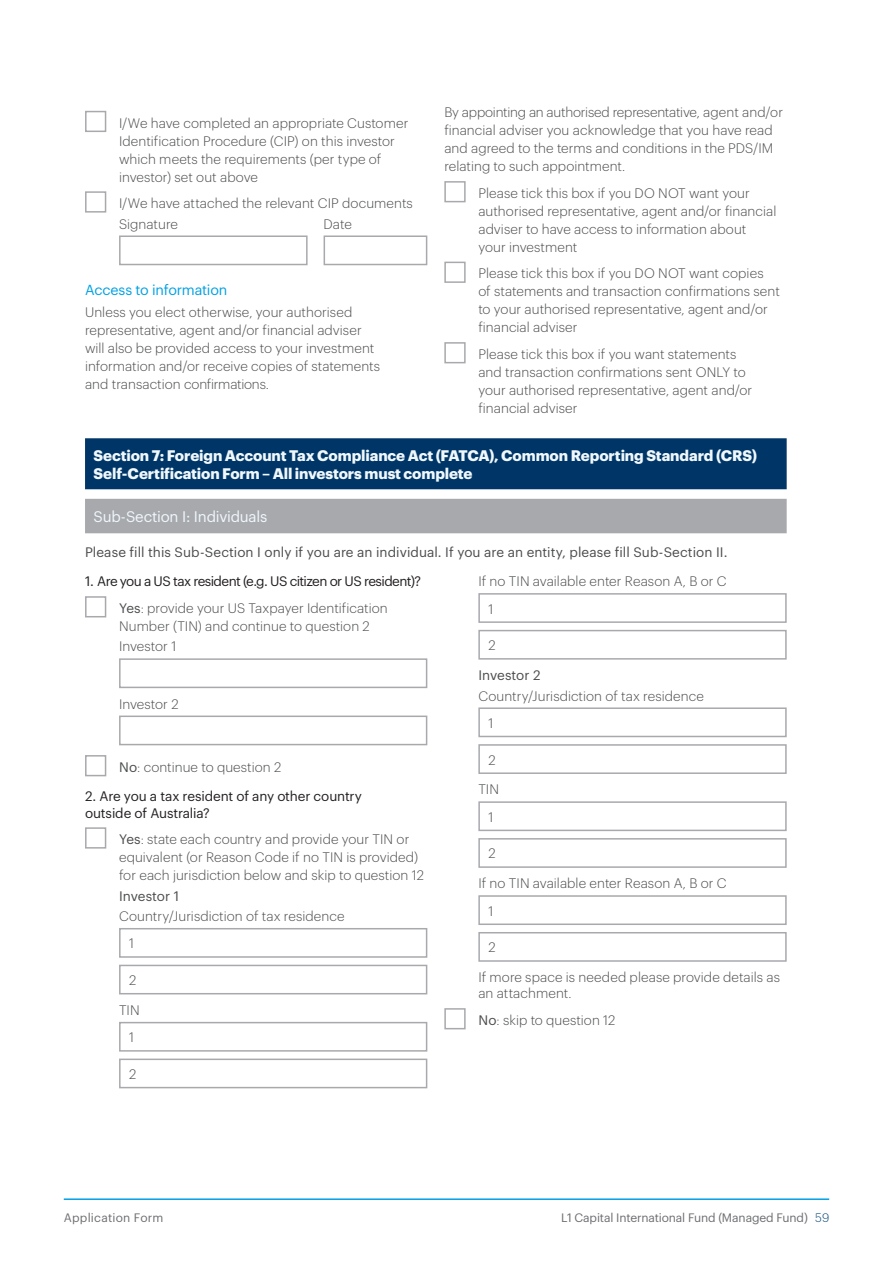
<style>
.page{position:relative;width:893px;height:1263px;background:#fff}
.page>*{position:absolute;margin:0;border:0;box-sizing:border-box;transform-origin:0 0}
.form_Head_A__double{font:700 15px/18px "Graphik";letter-spacing:-.005em;color:#f0f8fd}
.form_Head_B__1st{font:15px "Graphik";letter-spacing:-.015em;color:#f0f8fd}
.b_Head_B{font:14.25px "Graphik";letter-spacing:-.015em;color:#00a1e3}
.form_tick_box{font:300 13.5px/18px "Graphik";letter-spacing:.005em;color:#4b4c4d}
.form_Text{font:300 13.5px/18px "Graphik";letter-spacing:.005em;color:#4b4c4d}
.form_Boxes__8mm_indent{font:300 13.5px/16.2px "Graphik";letter-spacing:.005em;color:#4b4c4d}
.form_Text__span{font:13.5px "Graphik";letter-spacing:.005em;color:#4b4c4d}
.b_Head_C{font:13.5px/16.5px "Graphik";letter-spacing:-.02em;color:#231f20}
.b_Head_C-2{font:13.5px "Graphik";letter-spacing:-.045em;color:#231f20}
.form_Boxes__8mm_indent-2{font:13.5px "Graphik";letter-spacing:.005em;color:#4b4c4d}
.t1{font:12px "Graphik";letter-spacing:-.005em;color:#6c6d70}
.t2{font:12px "Graphik";letter-spacing:.015em;color:#6c6d70}
.s1{font-weight:400}
.s2{font-weight:300;color:#084978}
</style>
<div class="page">
<div style="left:85px;top:111px;width:21px;height:21px;background:#fff;border:2px solid #a8a9ad"></div>
<div style="left:85px;top:191px;width:21px;height:22px;background:#fff;border:2px solid #a8a9ad"></div>
<div style="left:119px;top:235px;width:189px;height:30px;background:#fff;border:2px solid #a8a9ad"></div>
<div style="left:324px;top:235px;width:103px;height:30px;background:#fff;border:2px solid #a8a9ad"></div>
<div style="left:444px;top:181px;width:22px;height:21px;background:#fff;border:2px solid #a8a9ad"></div>
<div style="left:444px;top:262px;width:22px;height:21px;background:#fff;border:2px solid #a8a9ad"></div>
<div style="left:444px;top:342px;width:22px;height:21px;background:#fff;border:2px solid #a8a9ad"></div>
<div style="left:85px;top:438px;width:702px;height:51px;background:#003667"></div>
<div style="left:85px;top:499px;width:702px;height:34px;background:#a8a9ad"></div>
<div style="left:85px;top:596px;width:21px;height:21px;background:#fff;border:2px solid #a8a9ad"></div>
<div style="left:119px;top:658px;width:308px;height:30px;background:#fff;border:2px solid #a8a9ad"></div>
<div style="left:119px;top:715px;width:308px;height:30px;background:#fff;border:2px solid #a8a9ad"></div>
<div style="left:85px;top:755px;width:21px;height:21px;background:#fff;border:2px solid #a8a9ad"></div>
<div style="left:85px;top:827px;width:21px;height:21px;background:#fff;border:2px solid #a8a9ad"></div>
<div style="left:119px;top:928px;width:308px;height:30px;border:2px solid #a8a9ad"></div>
<div style="left:119px;top:965px;width:308px;height:29px;border:2px solid #a8a9ad"></div>
<div style="left:119px;top:1022px;width:308px;height:29px;border:2px solid #a8a9ad"></div>
<div style="left:119px;top:1058px;width:308px;height:30px;border:2px solid #a8a9ad"></div>
<div style="left:478px;top:593px;width:309px;height:30px;border:2px solid #a8a9ad"></div>
<div style="left:478px;top:630px;width:309px;height:30px;border:2px solid #a8a9ad"></div>
<div style="left:478px;top:707px;width:309px;height:30px;border:2px solid #a8a9ad"></div>
<div style="left:478px;top:744px;width:309px;height:30px;border:2px solid #a8a9ad"></div>
<div style="left:478px;top:801px;width:309px;height:30px;border:2px solid #a8a9ad"></div>
<div style="left:478px;top:838px;width:309px;height:30px;border:2px solid #a8a9ad"></div>
<div style="left:478px;top:895px;width:309px;height:30px;border:2px solid #a8a9ad"></div>
<div style="left:478px;top:932px;width:309px;height:30px;border:2px solid #a8a9ad"></div>
<div style="left:444px;top:1008px;width:22px;height:21px;background:#fff;border:2px solid #a8a9ad"></div>
<hr style="left:64px;top:1198px;width:765px;height:2px;background:#00a1e3">
<p class="form_Text" style="left:444px;top:102px;width:340px">By appointing an authorised representative, agent and/or financial adviser you acknowledge that you have read and agreed to the terms and conditions in the PDS/IM relating to such appointment.</p>
<p class="form_tick_box" style="left:478px;top:183px;width:300px">Please tick this box if you DO NOT want your authorised representative, agent and/or financial adviser to have access to information about your investment</p>
<p class="form_tick_box" style="left:478px;top:263px;width:303px">Please tick this box if you DO NOT want copies<br>of statements and transaction confirmations sent to your authorised representative, agent and/or financial adviser</p>
<p class="form_tick_box" style="left:478px;top:344px;width:275px">Please tick this box if you want statements and transaction confirmations sent ONLY to your authorised representative, agent and/or financial adviser</p>
<p class="form_Head_A__double" style="left:94px;top:445px;width:665px">Section 7: Foreign Account Tax Compliance Act (FATCA), Common Reporting Standard (CRS)<br>Self-Certification Form – All investors must complete</p>
<p class="form_Head_B__1st" style="left:94px;top:505px;width:175px">Sub-Section I: Individuals</p>
<p class="form_Text__span" style="left:85px;top:542px;width:644px">Please fill this Sub-Section I only if you are an individual. If you are an entity, please fill Sub-Section II.</p>
<p class="b_Head_C-2" style="left:85px;top:571px;width:338px">1. Are you a US tax resident (e.g. US citizen or US resident)?</p>
<p class="form_tick_box" style="left:119px;top:598px;width:270px"><span class="s1">Yes</span>: provide your US Taxpayer Identification<br>Number (TIN) and continue to question 2</p>
<p class="form_Boxes__8mm_indent" style="left:119px;top:637px;width:59px">Investor 1</p>
<p class="form_tick_box" style="left:119px;top:113px;width:291px">I/We have completed an appropriate Customer Identification Procedure (CIP) on this investor which meets the requirements (per type of investor) set out above</p>
<p class="form_tick_box" style="left:119px;top:193px;width:295px">I/We have attached the relevant CIP documents</p>
<p class="form_Boxes__8mm_indent" style="left:119px;top:214px;width:60px">Signature</p>
<p class="form_Boxes__8mm_indent" style="left:324px;top:214px;width:30px">Date</p>
<p class="b_Head_B" style="left:85px;top:279px;width:144px">Access to information</p>
<p class="form_Text" style="left:85px;top:302px;width:297px">Unless you elect otherwise, your authorised representative, agent and/or financial adviser will also be provided access to your investment information and/or receive copies of statements and transaction confirmations.</p>
<p class="form_Boxes__8mm_indent" style="left:478px;top:572px;width:250px">If no TIN available enter Reason A, B or C</p>
<p class="form_Text" style="left:488px;top:599px;width:6px">1</p>
<p class="form_Text" style="left:488px;top:635px;width:9px">2</p>
<p class="form_Boxes__8mm_indent-2" style="left:478px;top:665px;width:64px">Investor 2</p>
<p class="form_Boxes__8mm_indent" style="left:478px;top:686px;width:227px">Country/Jurisdiction of tax residence</p>
<p class="form_Text" style="left:488px;top:713px;width:6px">1</p>
<p class="form_Text" style="left:488px;top:750px;width:9px">2</p>
<p class="form_Boxes__8mm_indent" style="left:478px;top:780px;width:22px">TIN</p>
<p class="form_Text" style="left:488px;top:807px;width:6px">1</p>
<p class="form_Text" style="left:488px;top:843px;width:9px">2</p>
<p class="form_Boxes__8mm_indent" style="left:478px;top:874px;width:250px">If no TIN available enter Reason A, B or C</p>
<p class="form_Text" style="left:488px;top:901px;width:6px">1</p>
<p class="form_Text" style="left:488px;top:937px;width:9px">2</p>
<p class="form_Boxes__8mm_indent" style="left:478px;top:968px;width:303px">If more space is needed please provide details as an attachment.</p>
<p class="form_tick_box" style="left:478px;top:1010px;width:139px"><span class="s1">No</span>: skip to question 12</p>
<p class="form_Boxes__8mm_indent" style="left:119px;top:694px;width:61px">Investor 2</p>
<p class="form_tick_box" style="left:119px;top:757px;width:164px"><span class="s1">No</span>: continue to question 2</p>
<p class="b_Head_C" style="left:85px;top:787px;width:278px">2. Are you a tax resident of any other country outside of Australia?</p>
<p class="form_tick_box" style="left:119px;top:829px;width:306px"><span class="s1">Yes</span>: state each country and provide your TIN or equivalent (or Reason Code if no TIN is provided) for each jurisdiction below and skip to question 12</p>
<p class="form_Boxes__8mm_indent-2" style="left:119px;top:885px;width:62px">Investor 1</p>
<p class="form_Boxes__8mm_indent" style="left:119px;top:907px;width:227px">Country/Jurisdiction of tax residence</p>
<p class="form_Text" style="left:129px;top:933px;width:6px">1</p>
<p class="form_Text" style="left:129px;top:970px;width:9px">2</p>
<p class="form_Boxes__8mm_indent" style="left:119px;top:1001px;width:22px">TIN</p>
<p class="form_Text" style="left:129px;top:1027px;width:6px">1</p>
<p class="form_Text" style="left:129px;top:1064px;width:9px">2</p>
<p class="t2" style="left:64px;top:1209px;width:101px">Application Form</p>
<p class="t1" style="left:561px;top:1209px;width:269px">L1 Capital International Fund (Managed Fund) <span class="s2">59</span></p>
</div>
